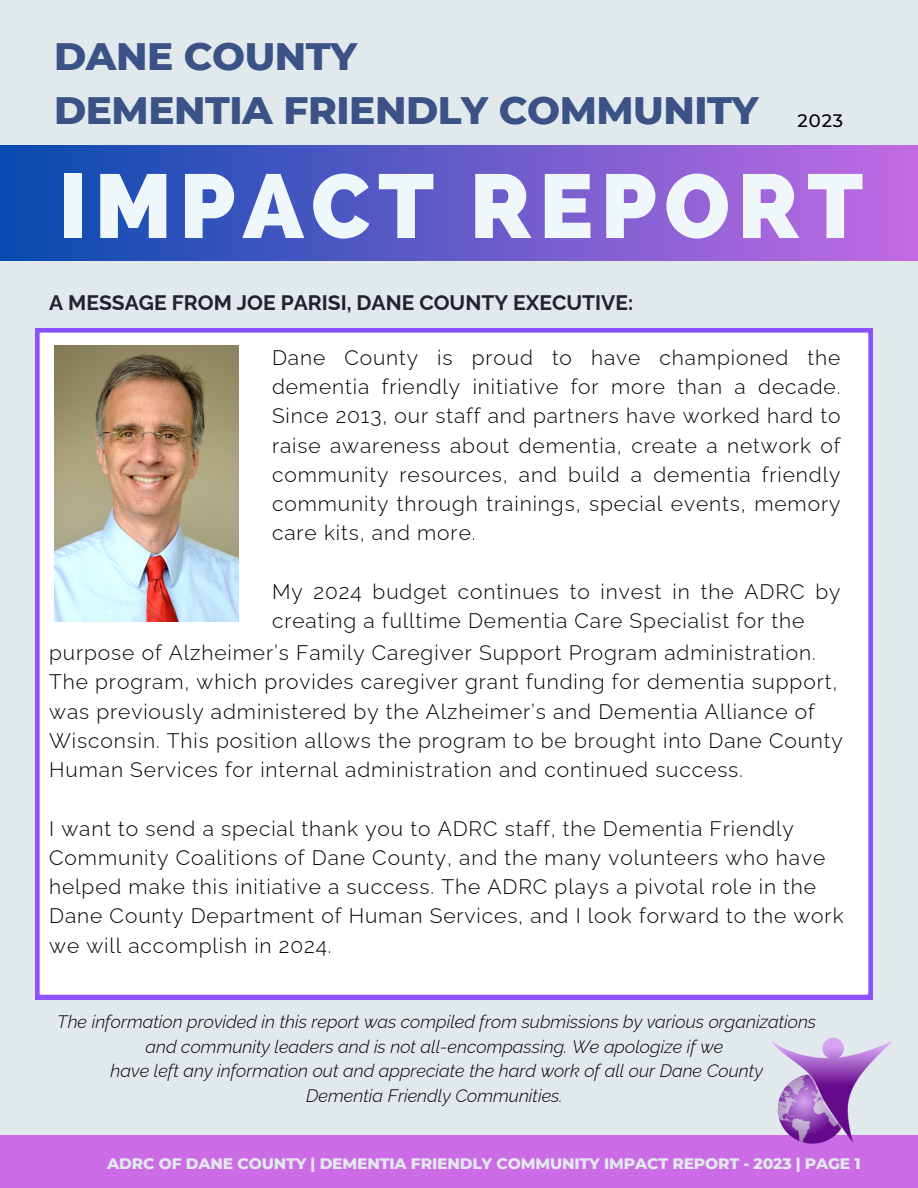
<style>
.page{position:relative;width:918px;height:1188px;background:#e2e9ed}
.page>*{position:absolute;margin:0;border:0;box-sizing:border-box;transform-origin:0 0}
.t1{font:800 90.3px "Raleway";letter-spacing:.085em;color:#f0f7fa}
.t2{font:800 39px/54px "Montserrat";letter-spacing:-.01em;color:#3b5286}
.t3{font:300 21px/29.2px "Raleway";letter-spacing:.045em;color:#000}
.t4{font:700 21px "Raleway";color:#23212c}
.t5{font:italic 300 18px/24.8px "Raleway";color:#000;text-align:center}
.t6{font:500 18px "Montserrat";color:#000}
.t7{font:800 15.45px "Montserrat";letter-spacing:-.01em;color:#e2e9ed}
</style>
<div class="page">
<div style="left:0;top:145px;width:918px;height:116px;background:linear-gradient(to right,#064baf,#c26be3)"></div>
<div style="left:0;top:1135px;width:918px;height:53px;background:#cb6ce6"></div>
<div style="left:35px;top:328px;width:838px;height:671px;background:#fff"></div>
<img style="left:772px;top:1037px;width:120px;height:107px">
<img style="left:54px;top:346px;width:185px;height:275px">
<h4 class="t2" style="left:54px;top:29px;width:706px">DANE COUNTY<br>DEMENTIA FRIENDLY COMMUNITY</h4>
<h4 class="t6" style="left:798px;top:110px;width:47px">2023</h4>
<p class="t1" style="left:59px;top:153px;width:806px">IMPACT REPORT</p>
<h4 class="t4" style="left:49px;top:290px;width:586px">A MESSAGE FROM JOE PARISI, DANE COUNTY EXECUTIVE:</h4>
<h1 class="t3" style="left:272px;top:343px;width:570px;text-align:justify">Dane County is proud to have championed the dementia friendly initiative for more than a decade.<br>Since 2013, our staff and partners have worked hard to raise awareness about dementia, create a network of community resources, and build a dementia friendly community through trainings, special events, memory care kits, and more.</h1>
<h3 class="t3" style="left:272px;top:577px;width:570px">My 2024 budget continues to invest in the ADRC by creating a fulltime Dementia Care Specialist for the</h3>
<h6 class="t3" style="left:49px;top:638px;width:795px">purpose of Alzheimer’s Family Caregiver Support Program administration.<br>The program, which provides caregiver grant funding for dementia support, was previously administered by the Alzheimer’s and Dementia Alliance of Wisconsin. This position allows the program to be brought into Dane County Human Services for internal administration and continued success.</h6>
<p class="t3" style="left:49px;top:814px;width:796px">I want to send a special thank you to ADRC staff, the Dementia Friendly Community Coalitions of Dane County, and the many volunteers who have helped make this initiative a success. The ADRC plays a pivotal role in the Dane County Department of Human Services, and I look forward to the work we will accomplish in 2024.</p>
<p class="t5" style="left:57px;top:1009px;width:761px">The information provided in this report was compiled from submissions by various organizations and community leaders and is not all-encompassing. We apologize if we<br>have left any information out and appreciate the hard work of all our Dane County<br>Dementia Friendly Communities.</p>
<h4 class="t7" style="left:107px;top:1154px;width:755px">ADRC OF DANE COUNTY | DEMENTIA FRIENDLY COMMUNITY IMPACT REPORT - 2023 | PAGE 1</h4>
</div>
